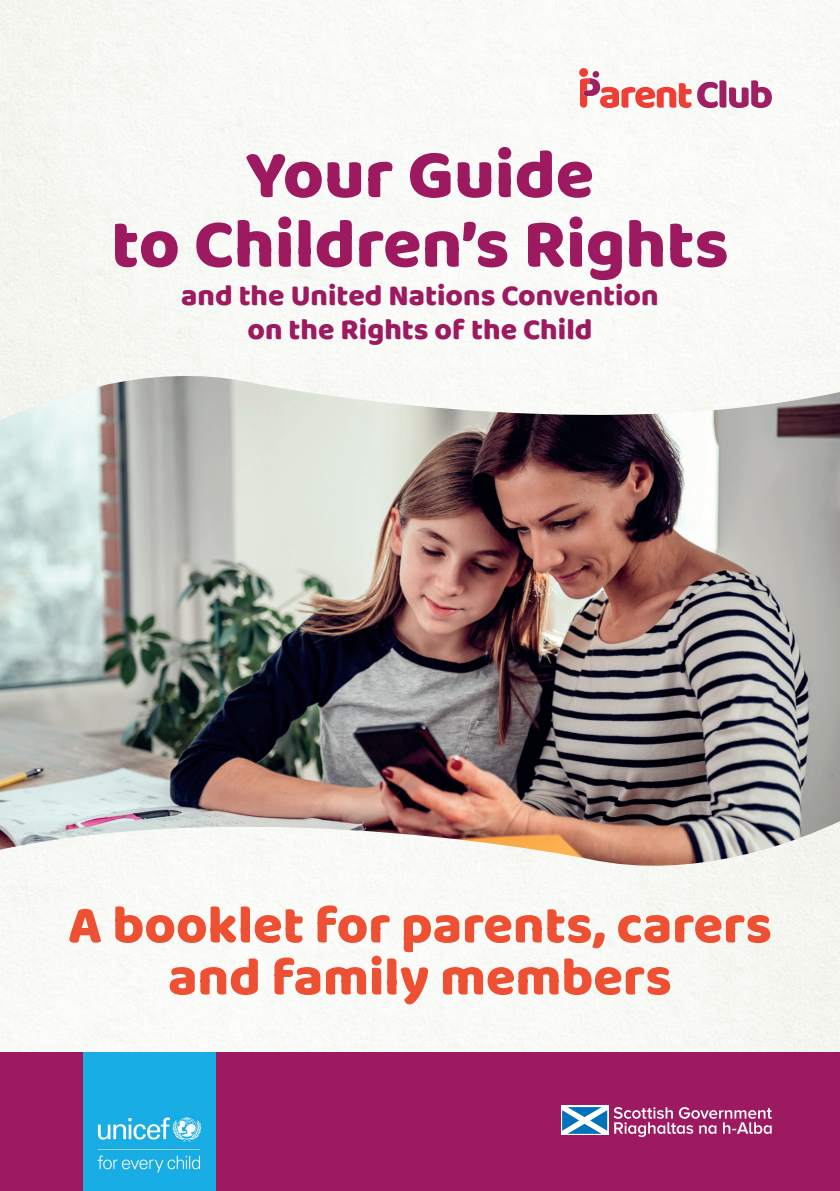
<style>
.page{position:relative;width:840px;height:1191px;background:#fff}
.page>*{position:absolute;margin:0;border:0;box-sizing:border-box;transform-origin:0 0}
.t1{font:70px/69.6px "Baloo Bhai 2";color:#9d1a60;text-align:center}
.t2{font:54px/52px "Baloo Bhai 2";color:#ed5033;text-align:center}
.t3{font:30px/34px "Baloo Bhai 2";color:#9d1a60;text-align:center}
</style>
<div class="page">
<img style="left:0;top:431px;width:839px;height:379px">
<img style="left:0;top:0;width:839px;height:431px">
<img style="left:0;top:810px;width:839px;height:243px">
<div style="left:0;top:1053px;width:839px;height:138px;background:#9d1a60"></div>
<div style="left:579px;top:68px;width:8px;height:9px;background:#ee3e35;border-radius:50%"></div>
<div style="left:592px;top:71px;width:7px;height:7px;background:#9e1f62;border-radius:50%"></div>
<svg style="left:579px;top:78px;width:192px;height:30px"></svg>
<img style="left:84px;top:1053px;width:131px;height:138px">
<svg style="left:561px;top:1105px;width:47px;height:30px"></svg>
<svg style="left:562px;top:1107px;width:45px;height:26px"></svg>
<svg style="left:613px;top:1107px;width:158px;height:30px"></svg>
<h1 class="t1" style="left:111px;top:142px;width:618px">Your Guide<br>to Children’s Rights</h1>
<p class="t3" style="left:181px;top:279px;width:478px">and the United Nations Convention on the Rights of the Child</p>
<h2 class="t2" style="left:68px;top:901px;width:705px">A booklet for parents, carers and family members</h2>
</div>
